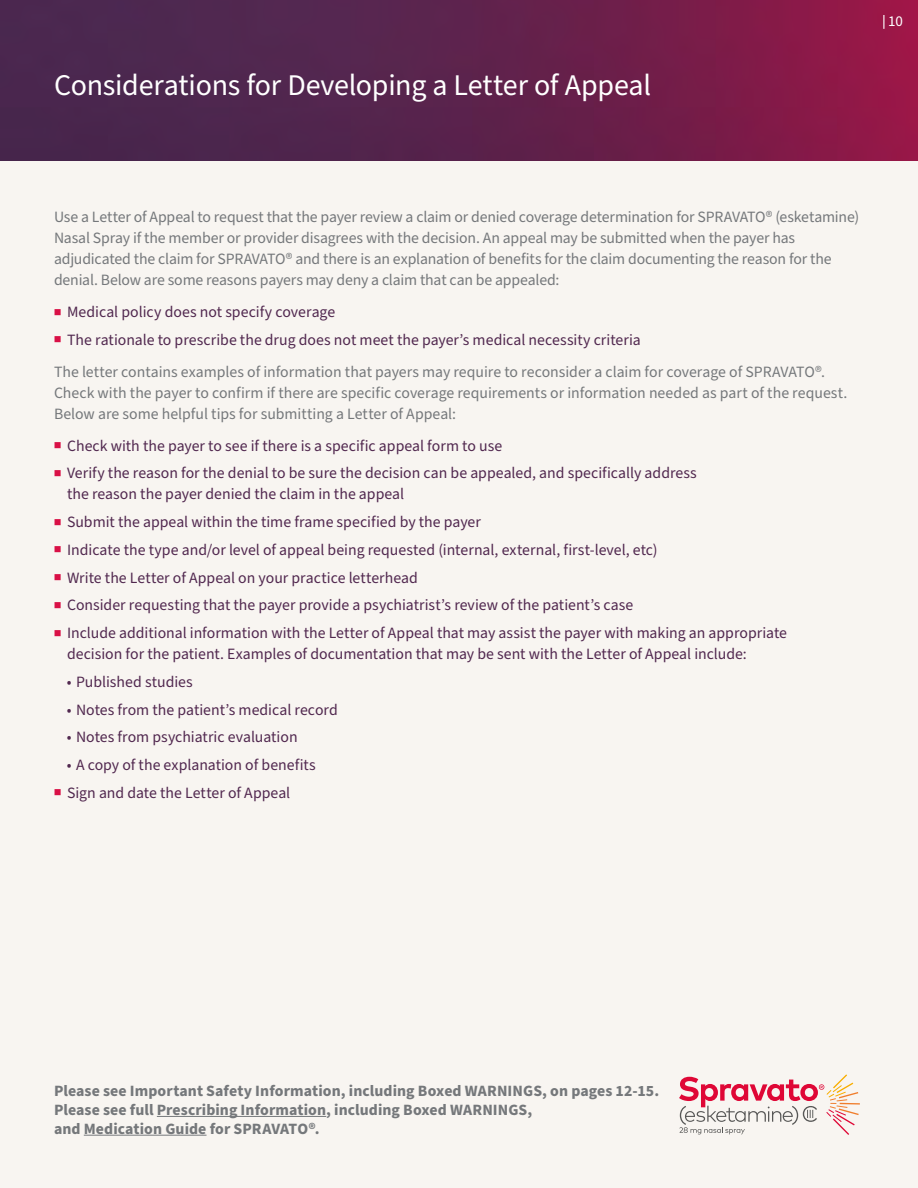
<style>
.page{position:relative;width:918px;height:1188px;background:#fff}
.page>*{position:absolute;margin:0;border:0;box-sizing:border-box;transform-origin:0 0}
.t1{font:30px "Source Sans Pro";letter-spacing:-.01em;color:#fff}
.t2{font:15.75px/27.8px "Source Sans Pro";color:#51284f}
.t3{font:15.75px/21px "Source Sans Pro";letter-spacing:-.005em;color:#75787b}
.t4{font:700 15.75px/18.8px "Source Sans Pro";letter-spacing:.005em;color:#75787b}
.t5{font:15px "Source Sans Pro";color:#fff}
</style>
<div class="page">
<div style="left:0;top:135px;width:918px;height:1053px;background:#f8f5f1"></div>
<hr style="left:157px;top:1116px;width:169px;height:1px;background:#75787b">
<hr style="left:84px;top:1135px;width:123px;height:1px;background:#75787b">
<svg style="left:679px;top:1074px;width:181px;height:61px"></svg>
<img style="left:0;top:0;width:918px;height:161px">
<svg style="left:883px;top:15px;width:1px;height:14px"></svg>
<h1 class="t1" style="left:54px;top:64px;width:599px">Considerations for Developing a Letter of Appeal</h1>
<p class="t5" style="left:888px;top:11px;width:16px">10</p>
<p class="t3" style="left:54px;top:207px;width:807px">Use a Letter of Appeal to request that the payer review a claim or denied coverage determination for SPRAVATO® (esketamine)<br>Nasal Spray if the member or provider disagrees with the decision. An appeal may be submitted when the payer has adjudicated the claim for SPRAVATO® and there is an explanation of benefits for the claim documenting the reason for the denial. Below are some reasons payers may deny a claim that can be appealed:</p>
<p class="t2" style="left:67px;top:299px;width:575px">Medical policy does not specify coverage<br>The rationale to prescribe the drug does not meet the payer’s medical necessity criteria</p>
<p class="t3" style="left:54px;top:362px;width:795px">The letter contains examples of information that payers may require to reconsider a claim for coverage of SPRAVATO®.<br>Check with the payer to confirm if there are specific coverage requirements or information needed as part of the request.<br>Below are some helpful tips for submitting a Letter of Appeal:</p>
<p class="t2" style="left:67px;top:432px;width:631px">Check with the payer to see if there is a specific appeal form to use<br>Verify the reason for the denial to be sure the decision can be appealed, and specifically address</p>
<p class="t2" style="left:67px;top:481px;width:722px">the reason the payer denied the claim in the appeal<br>Submit the appeal within the time frame specified by the payer<br>Indicate the type and/or level of appeal being requested (internal, external, first-level, etc)<br>Write the Letter of Appeal on your practice letterhead<br>Consider requesting that the payer provide a psychiatrist’s review of the patient’s case<br>Include additional information with the Letter of Appeal that may assist the payer with making an appropriate</p>
<p class="t2" style="left:67px;top:640px;width:681px">decision for the patient. Examples of documentation that may be sent with the Letter of Appeal include:</p>
<p class="t2" style="left:67px;top:668px;width:127px">• Published studies</p>
<p class="t2" style="left:67px;top:696px;width:272px">• Notes from the patient’s medical record</p>
<p class="t2" style="left:67px;top:724px;width:232px">• Notes from psychiatric evaluation</p>
<p class="t2" style="left:67px;top:751px;width:250px">• A copy of the explanation of benefits<br>Sign and date the Letter of Appeal</p>
<p class="t4" style="left:54px;top:1082px;width:607px">Please see Important Safety Information, including Boxed WARNINGS, on pages 12-15.</p>
<p class="t4" style="left:54px;top:1101px;width:480px">Please see full Prescribing Information, including Boxed WARNINGS, and Medication Guide for SPRAVATO®.</p>
</div>
